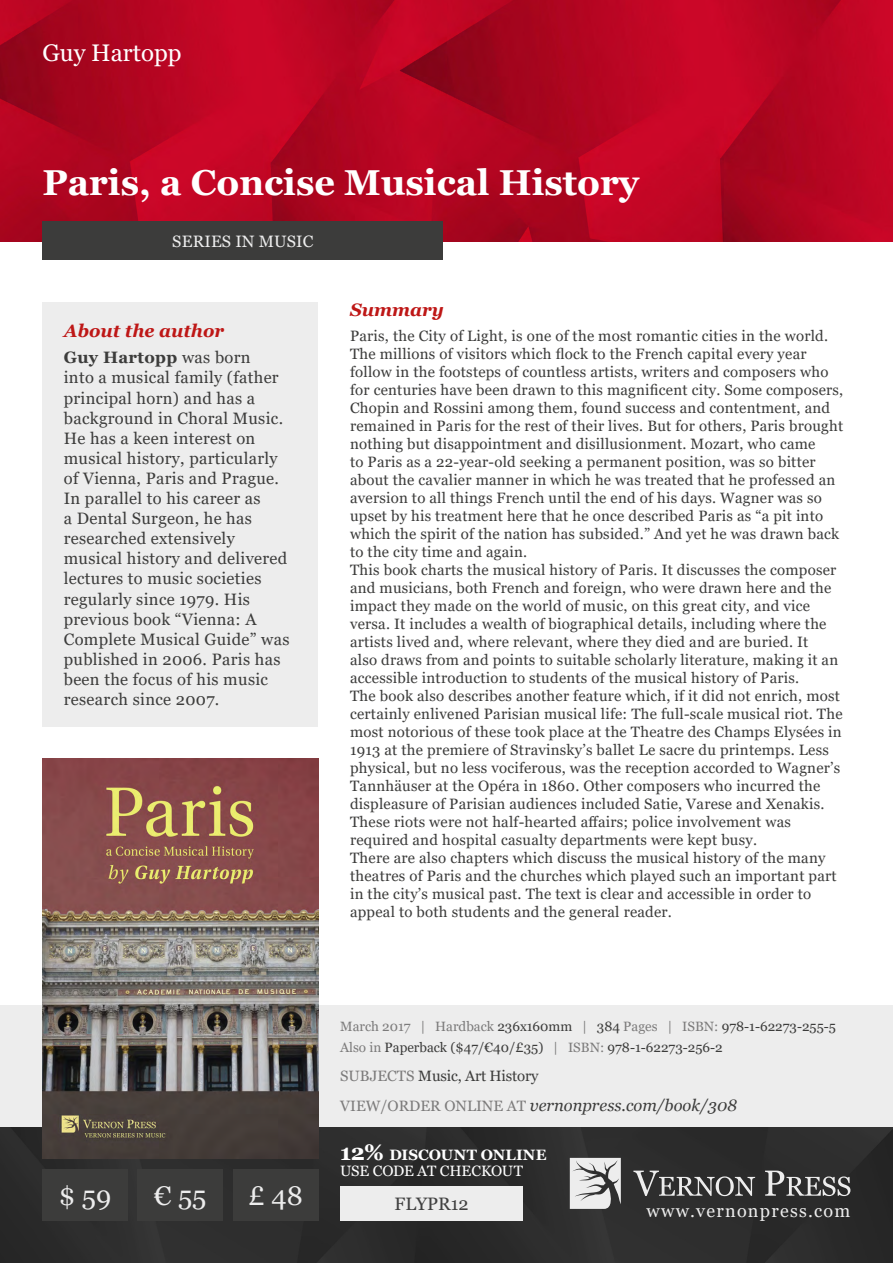
<style>
.page{position:relative;width:893px;height:1263px;background:#fff}
.page>*{position:absolute;margin:0;border:0;box-sizing:border-box;transform-origin:0 0}
.t1{font:700 36px "Georgia";color:#fff}
.t2{font:27px "Georgia";color:#ededed}
.t3{font:24px "Georgia";color:#fff}
.t4{font:italic 700 18px "Georgia";color:#be1716}
.t5{font:18px "Georgia";letter-spacing:.07em;color:#ededed}
.t6{font:18px "Georgia";color:#404040}
.t7{font:16.5px/20.1px "Georgia";letter-spacing:.02em;color:#3c3c3b}
.t8{font:italic 16.5px "Georgia";color:#3c3c3b}
.t9{font:16.5px "Georgia";letter-spacing:.01em;color:#ededed}
.t10{font:15px/18px "Georgia";letter-spacing:.015em;color:#3c3c3b}
.t11{font:15px/16.5px "Georgia";letter-spacing:-.015em;color:#fff}
.t12{font:15px "Georgia";letter-spacing:-.01em;color:#3c3c3b}
.t13{font:13.5px/21px "Georgia";color:#3c3c3b}
.s1{font-weight:700}
.s2{color:#7c7b7b}
.s3{font-style:normal;font-size:15px;color:#7c7b7b}
.s4{font-weight:700;font-size:22.5px}
</style>
<div class="page">
<img style="left:0;top:0;width:893px;height:242px">
<div style="left:0;top:1127px;width:893px;height:136px;background:#2d2d2d"></div>
<svg style="left:633px;top:1170px;width:122px;height:26px;background:#5b5b5b"></svg>
<svg style="left:765px;top:1170px;width:85px;height:26px;background:#636363"></svg>
<svg style="left:570px;top:1158px;width:51px;height:51px;background:#c2c2c2"></svg>
<div style="left:0;top:1005px;width:893px;height:122px;background:#ededed"></div>
<div style="left:43px;top:302px;width:275px;height:425px;background:#ededed"></div>
<div style="left:340px;top:1186px;width:183px;height:34px;background:#ededed"></div>
<img style="left:43px;top:759px;width:275px;height:400px">
<div style="left:43px;top:221px;width:400px;height:38px;background:#3c3c3b"></div>
<div style="left:43px;top:1169px;width:85px;height:51px;background:#3c3c3b"></div>
<div style="left:138px;top:1169px;width:85px;height:51px;background:#3c3c3b"></div>
<div style="left:233px;top:1169px;width:85px;height:51px;background:#3c3c3b"></div>
<h3 class="t3" style="left:43px;top:38px;width:140px">Guy Hartopp</h3>
<h1 class="t1" style="left:43px;top:159px;width:598px">Paris, a Concise Musical History</h1>
<p class="t9" style="left:172px;top:231px;width:143px">SERIES IN MUSIC</p>
<p class="t4" style="left:64px;top:319px;width:162px">About the author</p>
<p class="t7" style="left:64px;top:348px;width:227px"><span class="s1">Guy Hartopp</span> was born<br>into a musical family (father principal horn) and has a background in Choral Music.<br>He has a keen interest on musical history, particularly of Vienna, Paris and Prague.<br>In parallel to his career as<br>a Dental Surgeon, he has researched extensively musical history and delivered lectures to music societies regularly since 1979. His previous book “Vienna: A<br>Complete Musical Guide” was published in 2006. Paris has been the focus of his music research since 2007.</p>
<p class="t4" style="left:350px;top:298px;width:95px">Summary</p>
<p class="t10" style="left:350px;top:327px;width:495px">Paris, the City of Light, is one of the most romantic cities in the world.<br>The millions of visitors which flock to the French capital every year follow in the footsteps of countless artists, writers and composers who for centuries have been drawn to this magnificent city. Some composers, Chopin and Rossini among them, found success and contentment, and remained in Paris for the rest of their lives. But for others, Paris brought nothing but disappointment and disillusionment. Mozart, who came<br>to Paris as a 22-year-old seeking a permanent position, was so bitter about the cavalier manner in which he was treated that he professed an aversion to all things French until the end of his days. Wagner was so upset by his treatment here that he once described Paris as “a pit into which the spirit of the nation has subsided.” And yet he was drawn back to the city time and again.<br>This book charts the musical history of Paris. It discusses the composer and musicians, both French and foreign, who were drawn here and the impact they made on the world of music, on this great city, and vice versa. It includes a wealth of biographical details, including where the artists lived and, where relevant, where they died and are buried. It<br>also draws from and points to suitable scholarly literature, making it an accessible introduction to students of the musical history of Paris.<br>The book also describes another feature which, if it did not enrich, most certainly enlivened Parisian musical life: The full-scale musical riot. The most notorious of these took place at the Theatre des Champs Elysées in 1913 at the premiere of Stravinsky’s ballet Le sacre du printemps. Less physical, but no less vociferous, was the reception accorded to Wagner’s Tannhäuser at the Opéra in 1860. Other composers who incurred the displeasure of Parisian audiences included Satie, Varese and Xenakis.<br>These riots were not half-hearted affairs; police involvement was required and hospital casualty departments were kept busy.<br>There are also chapters which discuss the musical history of the many theatres of Paris and the churches which played such an important part in the city’s musical past. The text is clear and accessible in order to appeal to both students and the general reader.</p>
<h2 class="t2" style="left:59px;top:1179px;width:54px">$ 59</h2>
<h2 class="t2" style="left:154px;top:1179px;width:54px">€ 55</h2>
<h2 class="t2" style="left:248px;top:1179px;width:56px">£ 48</h2>
<p class="t13" style="left:340px;top:1016px;width:497px"><span class="s2">March 2017 | Hardback</span> 236x160mm <span class="s2">|</span> 384 <span class="s2">Pages | ISBN:</span> 978-1-62273-255-5<br><span class="s2">Also in</span> Paperback ($47/€40/£35) <span class="s2">| ISBN:</span> 978-1-62273-256-2</p>
<p class="t12" style="left:340px;top:1067px;width:200px"><span class="s2">SUBJECTS</span> Music, Art History</p>
<p class="t8" style="left:340px;top:1095px;width:398px"><span class="s3">VIEW/ORDER ONLINE AT</span> vernonpress.com/book/308</p>
<p class="t11" style="left:340px;top:1146px;width:208px"><span class="s4">12%</span> <span class="s1">DISCOUNT ONLINE<br></span>USE CODE AT CHECKOUT</p>
<p class="t6" style="left:395px;top:1193px;width:76px">FLYPR12</p>
<p class="t5" style="left:647px;top:1199px;width:205px">www.vernonpress.com</p>
</div>
